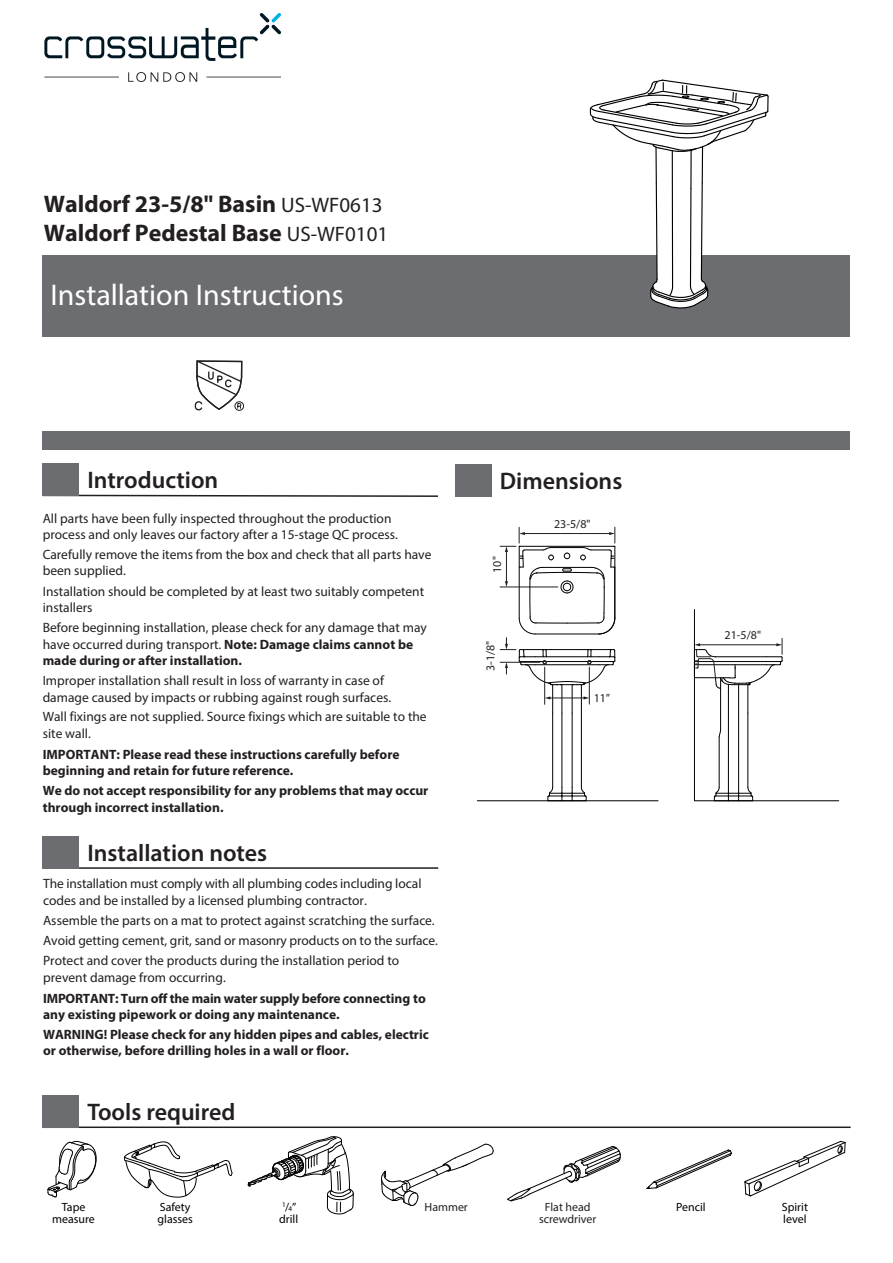
<style>
.page{position:relative;width:893px;height:1263px;background:#fff}
.page>*{position:absolute;margin:0;border:0;box-sizing:border-box;transform-origin:0 0}
.t1{font:30px "Myriad Pro";color:#fff}
.t2{font:700 24px/28.8px "Myriad Pro";color:#231f20}
.t3{font:600 24px "Myriad Pro";color:#231f20}
.t4{font:13.5px/16.2px "Myriad Pro";color:#231f20}
.t5{font:700 13.5px/20.4px "Myriad Pro";color:#231f20}
.t6{font:12px/12px "Myriad Pro";color:#231f20;text-align:center}
.t7{font:12px/12px "Myriad Pro";color:#000}
.t8{font:7.2px "Myriad Pro";color:#000}
.s1{font-weight:400;font-size:21px}
.s2{font-weight:700}
.s3{font-weight:400}
.s4{font-size:12px}
</style>
<div class="page">
<div style="left:43px;top:431px;width:807px;height:18px;background:#6c6d70"></div>
<div style="left:43px;top:255px;width:807px;height:81px;background:#6c6d70"></div>
<svg style="left:589px;top:79px;width:180px;height:230px"></svg>
<hr style="left:672px;top:189px;width:1px;height:98px;background:#000">
<hr style="left:672px;top:151px;width:1px;height:38px;background:#000">
<hr style="left:690px;top:150px;width:2px;height:39px;background:#000">
<svg style="left:124px;top:1141px;width:109px;height:57px"></svg>
<svg style="left:744px;top:1140px;width:102px;height:57px"></svg>
<svg style="left:47px;top:1140px;width:50px;height:58px"></svg>
<svg style="left:646px;top:1149px;width:86px;height:40px"></svg>
<svg style="left:507px;top:1146px;width:114px;height:56px"></svg>
<svg style="left:247px;top:1136px;width:107px;height:79px"></svg>
<svg style="left:381px;top:1143px;width:113px;height:63px"></svg>
<hr style="left:552px;top:713px;width:1px;height:74px;background:#000">
<hr style="left:581px;top:713px;width:1px;height:74px;background:#000">
<svg style="left:547px;top:786px;width:40px;height:14px"></svg>
<hr style="left:572px;top:713px;width:1px;height:74px;background:#000">
<hr style="left:562px;top:713px;width:1px;height:74px;background:#000">
<hr style="left:477px;top:800px;width:181px;height:1px;background:#000">
<svg style="left:694px;top:609px;width:145px;height:192px"></svg>
<svg style="left:500px;top:527px;width:116px;height:186px"></svg>
<hr style="left:43px;top:867px;width:395px;height:2px;background:#231f20">
<div style="left:43px;top:836px;width:36px;height:33px;background:#6c6d70"></div>
<svg style="left:42px;top:494px;width:396px;height:3px"></svg>
<div style="left:43px;top:464px;width:36px;height:32px;background:#6c6d70"></div>
<div style="left:455px;top:464px;width:36px;height:33px;background:#6c6d70"></div>
<hr style="left:43px;top:1126px;width:808px;height:2px;background:#231f20">
<div style="left:43px;top:1096px;width:36px;height:32px;background:#6c6d70"></div>
<div style="left:235px;top:401px;width:9px;height:10px;border:1px solid #231f20;border-radius:50%"></div>
<svg style="left:194px;top:360px;width:49px;height:51px"></svg>
<img style="left:44px;top:13px;width:237px;height:69px">
<p class="t2" style="left:44px;top:189px;width:346px">Waldorf 23-5/8" Basin <span class="s1">US-WF0613<br></span>Waldorf Pedestal Base <span class="s1">US-WF0101</span></p>
<p class="t1" style="left:50px;top:276px;width:295px">Installation Instructions</p>
<p class="t3" style="left:87px;top:465px;width:132px">Introduction</p>
<p class="t4" style="left:43px;top:510px;width:357px">All parts have been fully inspected throughout the production process and only leaves our factory after a 15-stage QC process.</p>
<p class="t4" style="left:43px;top:546px;width:390px">Carefully remove the items from the box and check that all parts have been supplied.</p>
<p class="t4" style="left:43px;top:583px;width:383px">Installation should be completed by at least two suitably competent installers</p>
<p class="t4" style="left:43px;top:620px;width:386px">Before beginning installation, please check for any damage that may have occurred during transport. <span class="s2">Note: Damage claims cannot be made during or after installation.</span></p>
<p class="t4" style="left:43px;top:672px;width:350px">Improper installation shall result in loss of warranty in case of damage caused by impacts or rubbing against rough surfaces.</p>
<p class="t4" style="left:43px;top:708px;width:385px;line-height:16.8px">Wall fixings are not supplied. Source fixings which are suitable to the site wall.</p>
<p class="t5" style="left:43px;top:745px;width:358px;line-height:16.2px">IMPORTANT: Please read these instructions carefully before beginning and retain for future reference.</p>
<p class="t5" style="left:43px;top:782px;width:387px;line-height:16.2px">We do not accept responsibility for any problems that may occur through incorrect installation.</p>
<p class="t3" style="left:87px;top:837px;width:181px">Installation notes</p>
<p class="t4" style="left:43px;top:876px;width:380px">The installation must comply with all plumbing codes including local codes and be installed by a licensed plumbing contractor.</p>
<p class="t4" style="left:43px;top:910px;width:396px;line-height:20px">Assemble the parts on a mat to protect against scratching the surface.<br>Avoid getting cement, grit, sand or masonry products on to the surface.<br>Protect and cover the products during the installation period to</p>
<p class="t5" style="left:43px;top:967px;width:384px"><span class="s3">prevent damage from occurring.<br></span>IMPORTANT: Turn off the main water supply before connecting to</p>
<p class="t5" style="left:43px;top:1003px;width:387px">any existing pipework or doing any maintenance.<br>WARNING! Please check for any hidden pipes and cables, electric</p>
<p class="t5" style="left:43px;top:1040px;width:307px">or otherwise, before drilling holes in a wall or floor.</p>
<p class="t3" style="left:87px;top:1097px;width:150px">Tools required</p>
<p class="t3" style="left:500px;top:466px;width:124px">Dimensions</p>
<p class="t6" style="left:491px;top:573px;width:18px;rotate:-90deg">10"</p>
<p class="t6" style="left:484px;top:671px;width:32px;rotate:-90deg">3-1/8"</p>
<p class="t6" style="left:554px;top:518px;width:38px">23-5/8"</p>
<p class="t6" style="left:594px;top:691px;width:18px">11”</p>
<p class="t8" style="left:282px;top:1202px;width:16px">1<span class="s4">/</span>4<span class="s4">”</span></p>
<p class="t7" style="left:279px;top:1213px;width:21px">drill</p>
<p class="t7" style="left:52px;top:1201px;width:44px;text-align:center">Tape measure</p>
<p class="t7" style="left:158px;top:1201px;width:37px">Safety glasses</p>
<p class="t6" style="left:425px;top:1201px;width:45px">Hammer</p>
<p class="t6" style="left:539px;top:1201px;width:59px">Flat head screwdriver</p>
<p class="t6" style="left:725px;top:629px;width:38px">21-5/8"</p>
<p class="t7" style="left:676px;top:1201px;width:31px">Pencil</p>
<p class="t7" style="left:782px;top:1201px;width:28px">Spirit level</p>
</div>
